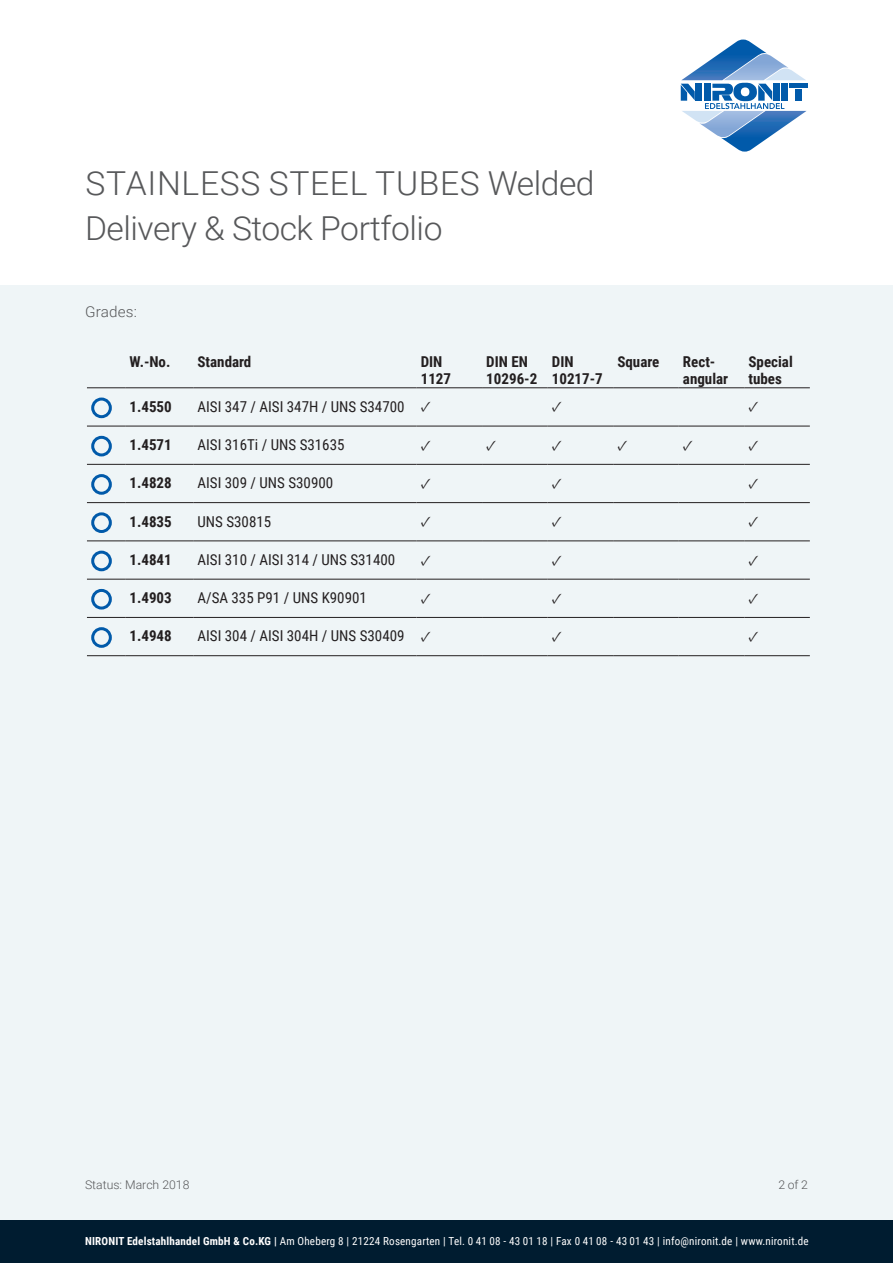
<style>
.page{position:relative;width:893px;height:1263px;background:#fff}
.page>*{position:absolute;margin:0;border:0;box-sizing:border-box;transform-origin:0 0}
.t1{font:300 33px/45px "Roboto";letter-spacing:-.015em;color:#57585a}
.t2{font:15px "Roboto Condensed";color:#231f20}
.t3{font:700 15px/16.5px "Roboto Condensed";color:#231f20}
.t4{font:15px "Minion Pro";color:#231f20}
.t5{font:300 15px "Roboto";letter-spacing:.015em;color:#57585a}
.t6{font:300 12px "Roboto";color:#57585a}
.t7{font:11.1px "Roboto Condensed";letter-spacing:.015em;color:#fff}
.s1{font-family:"Minion Pro"}
.s2{font-weight:700}
</style>
<div class="page">
<div style="left:0;top:285px;width:893px;height:978px;background:#eff5f7"></div>
<div style="left:0;top:1220px;width:893px;height:43px;background:#001c30"></div>
<hr style="left:87px;top:387px;width:38px;height:1px;background:#231f20">
<hr style="left:125px;top:387px;width:68px;height:1px;background:#231f20">
<hr style="left:193px;top:387px;width:223px;height:1px;background:#231f20">
<hr style="left:416px;top:387px;width:66px;height:1px;background:#231f20">
<hr style="left:482px;top:387px;width:66px;height:1px;background:#231f20">
<hr style="left:548px;top:387px;width:65px;height:1px;background:#231f20">
<hr style="left:613px;top:387px;width:66px;height:1px;background:#231f20">
<hr style="left:679px;top:387px;width:65px;height:1px;background:#231f20">
<hr style="left:744px;top:387px;width:66px;height:1px;background:#231f20">
<hr style="left:87px;top:426px;width:38px;height:1px;background:#231f20">
<hr style="left:125px;top:426px;width:68px;height:1px;background:#231f20">
<hr style="left:193px;top:426px;width:223px;height:1px;background:#231f20">
<hr style="left:416px;top:426px;width:66px;height:1px;background:#231f20">
<hr style="left:482px;top:426px;width:66px;height:1px;background:#231f20">
<hr style="left:548px;top:426px;width:65px;height:1px;background:#231f20">
<hr style="left:613px;top:426px;width:66px;height:1px;background:#231f20">
<hr style="left:679px;top:426px;width:65px;height:1px;background:#231f20">
<hr style="left:744px;top:426px;width:66px;height:1px;background:#231f20">
<hr style="left:87px;top:464px;width:38px;height:1px;background:#231f20">
<hr style="left:125px;top:464px;width:68px;height:1px;background:#231f20">
<hr style="left:193px;top:464px;width:223px;height:1px;background:#231f20">
<hr style="left:416px;top:464px;width:66px;height:1px;background:#231f20">
<hr style="left:482px;top:464px;width:66px;height:1px;background:#231f20">
<hr style="left:548px;top:464px;width:65px;height:1px;background:#231f20">
<hr style="left:613px;top:464px;width:66px;height:1px;background:#231f20">
<hr style="left:679px;top:464px;width:65px;height:1px;background:#231f20">
<hr style="left:744px;top:464px;width:66px;height:1px;background:#231f20">
<hr style="left:87px;top:502px;width:38px;height:1px;background:#231f20">
<hr style="left:125px;top:502px;width:68px;height:1px;background:#231f20">
<hr style="left:193px;top:502px;width:223px;height:1px;background:#231f20">
<hr style="left:416px;top:502px;width:66px;height:1px;background:#231f20">
<hr style="left:482px;top:502px;width:66px;height:1px;background:#231f20">
<hr style="left:548px;top:502px;width:65px;height:1px;background:#231f20">
<hr style="left:613px;top:502px;width:66px;height:1px;background:#231f20">
<hr style="left:679px;top:502px;width:65px;height:1px;background:#231f20">
<hr style="left:744px;top:502px;width:66px;height:1px;background:#231f20">
<hr style="left:87px;top:541px;width:38px;height:1px;background:#231f20">
<hr style="left:125px;top:541px;width:68px;height:1px;background:#231f20">
<hr style="left:193px;top:541px;width:223px;height:1px;background:#231f20">
<hr style="left:416px;top:541px;width:66px;height:1px;background:#231f20">
<hr style="left:482px;top:541px;width:66px;height:1px;background:#231f20">
<hr style="left:548px;top:541px;width:65px;height:1px;background:#231f20">
<hr style="left:613px;top:541px;width:66px;height:1px;background:#231f20">
<hr style="left:679px;top:541px;width:65px;height:1px;background:#231f20">
<hr style="left:744px;top:541px;width:66px;height:1px;background:#231f20">
<hr style="left:87px;top:579px;width:38px;height:1px;background:#231f20">
<hr style="left:125px;top:579px;width:68px;height:1px;background:#231f20">
<hr style="left:193px;top:579px;width:223px;height:1px;background:#231f20">
<hr style="left:416px;top:579px;width:66px;height:1px;background:#231f20">
<hr style="left:482px;top:579px;width:66px;height:1px;background:#231f20">
<hr style="left:548px;top:579px;width:65px;height:1px;background:#231f20">
<hr style="left:613px;top:579px;width:66px;height:1px;background:#231f20">
<hr style="left:679px;top:579px;width:65px;height:1px;background:#231f20">
<hr style="left:744px;top:579px;width:66px;height:1px;background:#231f20">
<hr style="left:87px;top:617px;width:38px;height:1px;background:#231f20">
<hr style="left:125px;top:617px;width:68px;height:1px;background:#231f20">
<hr style="left:193px;top:617px;width:223px;height:1px;background:#231f20">
<hr style="left:416px;top:617px;width:66px;height:1px;background:#231f20">
<hr style="left:482px;top:617px;width:66px;height:1px;background:#231f20">
<hr style="left:548px;top:617px;width:65px;height:1px;background:#231f20">
<hr style="left:613px;top:617px;width:66px;height:1px;background:#231f20">
<hr style="left:679px;top:617px;width:65px;height:1px;background:#231f20">
<hr style="left:744px;top:617px;width:66px;height:1px;background:#231f20">
<hr style="left:87px;top:655px;width:38px;height:1px;background:#231f20">
<hr style="left:125px;top:655px;width:68px;height:1px;background:#231f20">
<hr style="left:193px;top:655px;width:223px;height:1px;background:#231f20">
<hr style="left:416px;top:655px;width:66px;height:1px;background:#231f20">
<hr style="left:482px;top:655px;width:66px;height:1px;background:#231f20">
<hr style="left:548px;top:655px;width:65px;height:1px;background:#231f20">
<hr style="left:613px;top:655px;width:66px;height:1px;background:#231f20">
<hr style="left:679px;top:655px;width:65px;height:1px;background:#231f20">
<hr style="left:744px;top:655px;width:66px;height:1px;background:#231f20">
<div style="left:91px;top:398px;width:21px;height:20px;border:3px solid #015aaa;border-radius:50%"></div>
<div style="left:91px;top:436px;width:21px;height:20px;border:3px solid #015aaa;border-radius:50%"></div>
<div style="left:91px;top:474px;width:21px;height:21px;border:3px solid #015aaa;border-radius:50%"></div>
<div style="left:91px;top:512px;width:21px;height:21px;border:3px solid #015aaa;border-radius:50%"></div>
<div style="left:91px;top:551px;width:21px;height:20px;border:3px solid #015aaa;border-radius:50%"></div>
<div style="left:91px;top:589px;width:21px;height:20px;border:3px solid #015aaa;border-radius:50%"></div>
<div style="left:91px;top:627px;width:21px;height:21px;border:3px solid #015aaa;border-radius:50%"></div>
<hr style="left:789px;top:84px;width:19px;height:4px;background:#015aaa">
<svg style="left:681px;top:40px;width:126px;height:112px"></svg>
<h1 class="t1" style="left:85px;top:159px;width:511px">STAINLESS STEEL TUBES Welded<br>Delivery &amp; Stock Portfolio</h1>
<p class="t5" style="left:85px;top:302px;width:54px">Grades:</p>
<p class="t3" style="left:129px;top:353px;width:43px">W.-No.</p>
<p class="t3" style="left:197px;top:353px;width:55px">Standard</p>
<p class="t3" style="left:421px;top:353px;width:32px">DIN<br>1127</p>
<p class="t3" style="left:486px;top:353px;width:52px">DIN EN<br>10296-2</p>
<p class="t3" style="left:552px;top:353px;width:52px">DIN<br>10217-7</p>
<p class="t3" style="left:617px;top:353px;width:44px">Square</p>
<p class="t3" style="left:683px;top:353px;width:47px">Rect&shy;angular</p>
<p class="t3" style="left:748px;top:353px;width:46px">Special tubes</p>
<p class="t3" style="left:129px;top:398px;width:44px">1.4550</p>
<p class="t2" style="left:197px;top:396px;width:235px">AISI 347 / AISI 347H / UNS S34700 <span class="s1">✓</span></p>
<p class="t4" style="left:552px;top:397px;width:12px">✓</p>
<p class="t4" style="left:748px;top:397px;width:12px">✓</p>
<p class="t3" style="left:129px;top:436px;width:44px">1.4571</p>
<p class="t2" style="left:197px;top:434px;width:149px">AISI 316Ti / UNS S31635</p>
<p class="t4" style="left:421px;top:435px;width:12px">✓</p>
<p class="t4" style="left:486px;top:435px;width:12px">✓</p>
<p class="t4" style="left:552px;top:435px;width:12px">✓</p>
<p class="t4" style="left:617px;top:435px;width:12px">✓</p>
<p class="t4" style="left:683px;top:435px;width:12px">✓</p>
<p class="t4" style="left:748px;top:435px;width:12px">✓</p>
<p class="t3" style="left:129px;top:474px;width:44px">1.4828</p>
<p class="t2" style="left:197px;top:472px;width:137px">AISI 309 / UNS S30900</p>
<p class="t4" style="left:421px;top:473px;width:12px">✓</p>
<p class="t4" style="left:552px;top:473px;width:12px">✓</p>
<p class="t4" style="left:748px;top:473px;width:12px">✓</p>
<p class="t3" style="left:129px;top:512px;width:44px">1.4835</p>
<p class="t2" style="left:197px;top:511px;width:75px">UNS S30815</p>
<p class="t4" style="left:421px;top:511px;width:12px">✓</p>
<p class="t4" style="left:552px;top:511px;width:12px">✓</p>
<p class="t4" style="left:748px;top:511px;width:12px">✓</p>
<p class="t3" style="left:129px;top:551px;width:44px">1.4841</p>
<p class="t2" style="left:197px;top:549px;width:199px">AISI 310 / AISI 314 / UNS S31400</p>
<p class="t4" style="left:421px;top:550px;width:12px">✓</p>
<p class="t4" style="left:552px;top:550px;width:12px">✓</p>
<p class="t4" style="left:748px;top:550px;width:12px">✓</p>
<p class="t3" style="left:129px;top:589px;width:44px">1.4903</p>
<p class="t2" style="left:197px;top:587px;width:171px">A/SA 335 P91 / UNS K90901</p>
<p class="t4" style="left:421px;top:588px;width:12px">✓</p>
<p class="t4" style="left:552px;top:588px;width:12px">✓</p>
<p class="t4" style="left:748px;top:588px;width:12px">✓</p>
<p class="t3" style="left:129px;top:627px;width:44px">1.4948</p>
<p class="t2" style="left:197px;top:626px;width:235px">AISI 304 / AISI 304H / UNS S30409 <span class="s1">✓</span></p>
<p class="t4" style="left:552px;top:626px;width:12px">✓</p>
<p class="t4" style="left:748px;top:626px;width:12px">✓</p>
<p class="t6" style="left:85px;top:1176px;width:106px">Status: March 2018</p>
<p class="t6" style="left:778px;top:1176px;width:31px">2 of 2</p>
<p class="t7" style="left:85px;top:1233px;width:725px"><span class="s2">NIRONIT Edelstahlhandel GmbH &amp; Co.KG |</span> Am Oheberg 8 | 21224 Rosengarten | Tel. 0 41 08 - 43 01 18 | Fax 0 41 08 - 43 01 43 | info@nironit.de | www.nironit.de</p>
</div>
